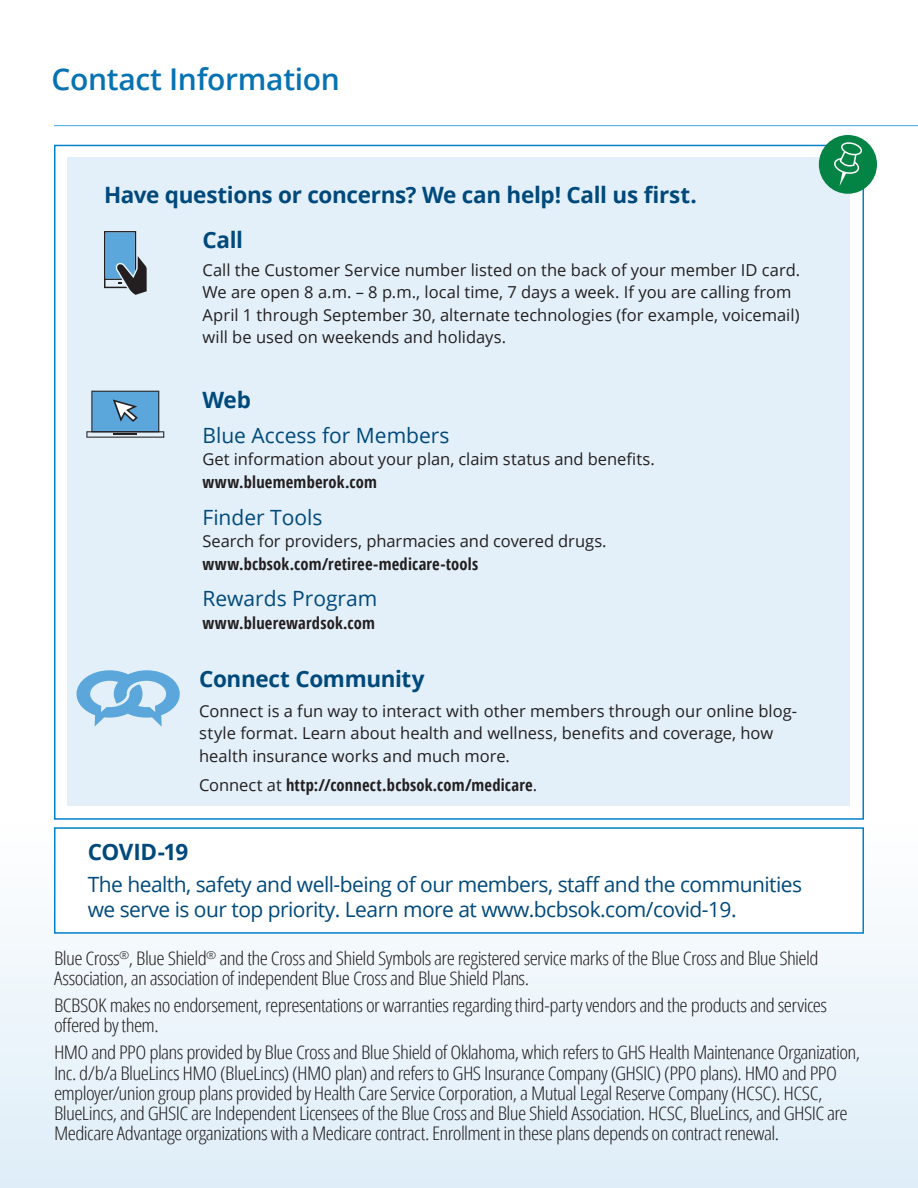
<style>
.page{position:relative;width:918px;height:1188px;background:#fff}
.page>*{position:absolute;margin:0;border:0;box-sizing:border-box;transform-origin:0 0}
.page_header{font:600 30px "Open Sans";letter-spacing:-.01em;color:#0772b1}
.sub-tier_1{font:700 22.5px "Open Sans";letter-spacing:-.015em;color:#00497b}
.inside_thin_copy{font:21px/25.2px "Open Sans";letter-spacing:-.025em;color:#00497b}
.inside_thin_copy-2{font:21px "Open Sans";color:#00497b}
.footnotes{font:300 18.75px/20.2px "Open Sans Condensed";letter-spacing:-.03em;color:#231f20;scale:1.12 1}
.Body{font:16.5px/22.5px "Open Sans";color:#231f20}
.Body-2{font:700 condensed 16.5px "Open Sans";letter-spacing:.015em;color:#231f20}
.s1{font-weight:700;font-stretch:condensed}
.s2{font-weight:400;font-stretch:normal}
</style>
<div class="page">
<div style="left:0;top:824px;width:918px;height:364px;background:#eaf4fa"></div>
<div style="left:68px;top:158px;width:782px;height:648px;background:#ddedf8"></div>
<div style="left:54px;top:827px;width:810px;height:107px;background:#fff;border:2px solid #0082c8"></div>
<hr style="left:54px;top:125px;width:864px;height:1px;background:#5ab2e3">
<svg style="left:104px;top:231px;width:43px;height:64px"></svg>
<svg style="left:86px;top:391px;width:78px;height:47px;background:#72a3c6"></svg>
<div style="left:819px;top:135px;width:58px;height:59px;background:#038445;border-radius:50%"></div>
<svg style="left:834px;top:142px;width:28px;height:44px"></svg>
<svg style="left:77px;top:670px;width:103px;height:57px"></svg>
<h1 class="page_header" style="left:51px;top:59px;width:290px">Contact Information</h1>
<h1 class="sub-tier_1" style="left:104px;top:179px;width:594px">Have questions or concerns? We can help! Call us first.</h1>
<h1 class="sub-tier_1" style="left:202px;top:224px;width:42px">Call</h1>
<p class="Body" style="left:202px;top:258px;width:599px">Call the Customer Service number listed on the back of your member ID card.<br>We are open 8 a.m. – 8 p.m., local time, 7 days a week. If you are calling from April 1 through September 30, alternate technologies (for example, voicemail) will be used on weekends and holidays.</p>
<h1 class="sub-tier_1" style="left:202px;top:384px;width:50px">Web</h1>
<p class="inside_thin_copy-2" style="left:202px;top:421px;width:248px">Blue Access for Members</p>
<p class="Body" style="left:202px;top:448px;width:454px">Get information about your plan, claim status and benefits. <span class="s1">www.bluememberok.com</span></p>
<p class="inside_thin_copy-2" style="left:202px;top:503px;width:122px">Finder Tools</p>
<p class="Body" style="left:202px;top:529px;width:403px">Search for providers, pharmacies and covered drugs. <span class="s1">www.bcbsok.com/retiree-medicare-tools</span></p>
<p class="inside_thin_copy-2" style="left:202px;top:584px;width:176px">Rewards Program</p>
<p class="Body-2" style="left:202px;top:611px;width:174px">www.bluerewardsok.com</p>
<h1 class="sub-tier_1" style="left:199px;top:663px;width:227px">Connect Community</h1>
<p class="Body" style="left:199px;top:699px;width:599px">Connect is a fun way to interact with other members through our online blog&shy;style format. Learn about health and wellness, benefits and coverage, how health insurance works and much more.</p>
<p class="Body-2" style="left:199px;top:773px;width:337px"><span class="s2">Connect at</span> http://connect.bcbsok.com/medicare<span class="s2">.</span></p>
<h1 class="sub-tier_1" style="left:88px;top:836px;width:102px">COVID-19</h1>
<p class="inside_thin_copy" style="left:88px;top:871px;width:716px">The health, safety and well-being of our members, staff and the communities we serve is our top priority. Learn more at www.bcbsok.com/covid-19.</p>
<p class="footnotes" style="left:54px;top:947px;width:684px">Blue Cross<sup>®</sup>, Blue Shield<sup>®</sup> and the Cross and Shield Symbols are registered service marks of the Blue Cross and Blue Shield<br>Association, an association of independent Blue Cross and Blue Shield Plans.</p>
<p class="footnotes" style="left:54px;top:995px;width:692px">BCBSOK makes no endorsement, representations or warranties regarding third-party vendors and the products and services offered by them.</p>
<p class="footnotes" style="left:54px;top:1042px;width:721px">HMO and PPO plans provided by Blue Cross and Blue Shield of Oklahoma, which refers to GHS Health Maintenance Organization, Inc. d/b/a BlueLincs HMO (BlueLincs) (HMO plan) and refers to GHS Insurance Company (GHSIC) (PPO plans). HMO and PPO employer/union group plans provided by Health Care Service Corporation, a Mutual Legal Reserve Company (HCSC). HCSC, BlueLincs, and GHSIC are Independent Licensees of the Blue Cross and Blue Shield Association. HCSC, BlueLincs, and GHSIC are Medicare Advantage organizations with a Medicare contract. Enrollment in these plans depends on contract renewal.</p>
</div>
